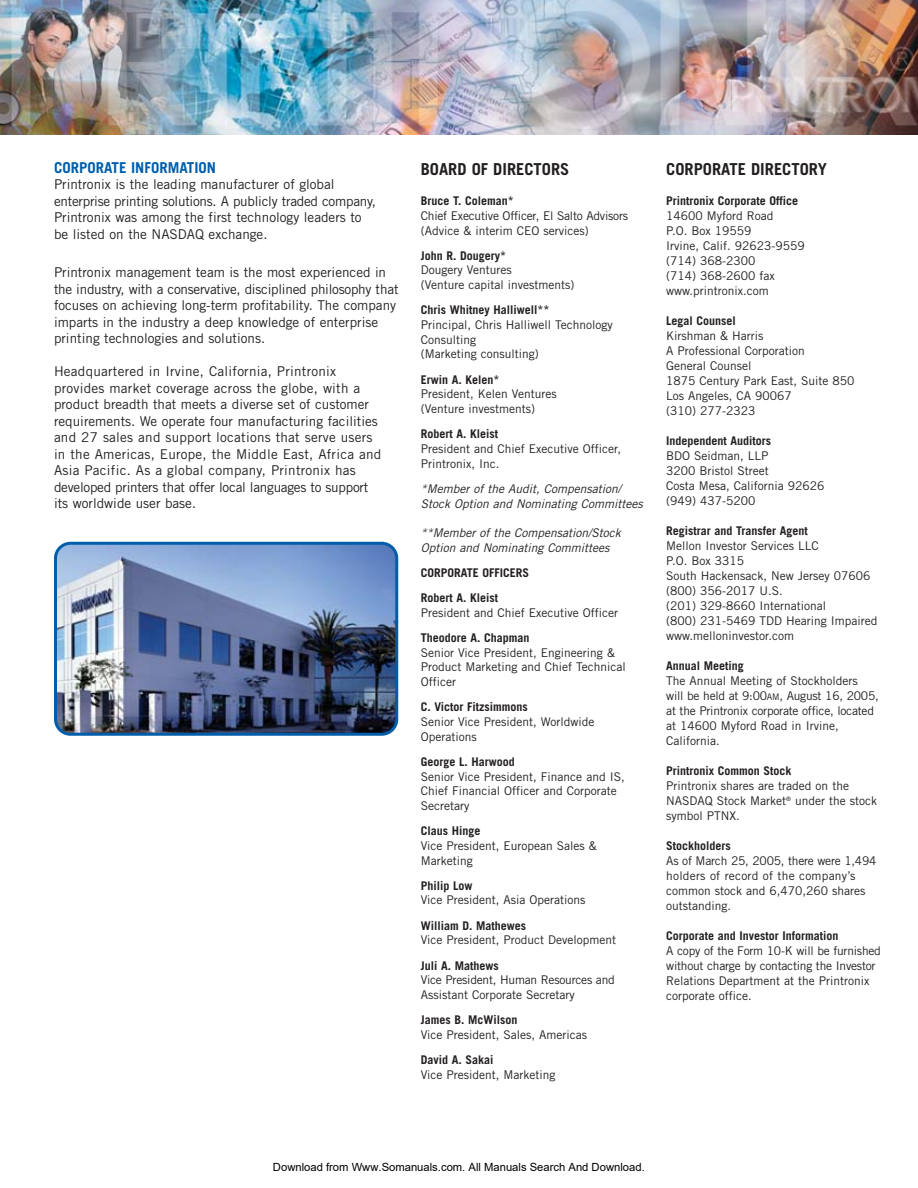
<style>
.page{position:relative;width:918px;height:1188px;background:#fff}
.page>*{position:absolute;margin:0;border:0;box-sizing:border-box;transform-origin:0 0}
.t1{font:700 16.5px "Trade Gothic";color:#231f20}
.t2{font:700 15px "Trade Gothic";color:#005daa}
.t3{font:13.5px/16.5px "Trade Gothic";color:#231f20}
.t4{font:13.5px/16.5px "Trade Gothic";letter-spacing:.02em;color:#231f20}
.t5{font:12px/15px "Trade Gothic";color:#231f20}
.t6{font:700 12px/25.2px "Trade Gothic";color:#231f20}
.t7{font:12px/15px "Trade Gothic";letter-spacing:-.02em;color:#231f20}
.t8{font:italic 12px/14.7px "Trade Gothic";color:#231f20}
.t9{font:11.25px "Arial";color:#000}
.s1{font-size:9px}
</style>
<div class="page">
<img style="left:54px;top:542px;width:344px;height:194px">
<img style="left:0;top:0;width:918px;height:135px">
<p class="t2" style="left:54px;top:162px;width:164px">CORPORATE INFORMATION</p>
<p class="t3" style="left:54px;top:178px;width:324px">Printronix is the leading manufacturer of global enterprise printing solutions. A publicly traded company, Printronix was among the first technology leaders to be listed on the NASDAQ exchange.</p>
<p class="t3" style="left:54px;top:265px;width:346px">Printronix management team is the most experienced in the industry, with a conservative, disciplined philosophy that focuses on achieving long-term profitability. The company imparts in the industry a deep knowledge of enterprise printing technologies and solutions.</p>
<p class="t4" style="left:54px;top:364px;width:329px">Headquartered in Irvine, California, Printronix provides market coverage across the globe, with a product breadth that meets a diverse set of customer requirements. We operate four manufacturing facilities and 27 sales and support locations that serve users in the Americas, Europe, the Middle East, Africa and Asia Pacific. As a global company, Printronix has developed printers that offer local languages to support its worldwide user base.</p>
<h1 class="t1" style="left:421px;top:163px;width:150px">BOARD OF DIRECTORS</h1>
<p class="t6" style="left:421px;top:189px;width:95px">Bruce T. Coleman*</p>
<p class="t7" style="left:421px;top:209px;width:209px">Chief Executive Officer, El Salto Advisors (Advice &amp; interim CEO services)</p>
<p class="t6" style="left:421px;top:244px;width:87px">John R. Dougery*</p>
<p class="t5" style="left:421px;top:264px;width:155px">Dougery Ventures<br>(Venture capital investments)</p>
<p class="t6" style="left:421px;top:299px;width:130px">Chris Whitney Halliwell**</p>
<p class="t5" style="left:421px;top:318px;width:193px">Principal, Chris Halliwell Technology<br>Consulting<br>(Marketing consulting)</p>
<p class="t6" style="left:421px;top:368px;width:80px">Erwin A. Kelen*</p>
<p class="t5" style="left:421px;top:388px;width:137px">President, Kelen Ventures (Venture investments)</p>
<p class="t6" style="left:421px;top:422px;width:79px">Robert A. Kleist</p>
<p class="t5" style="left:421px;top:442px;width:202px">President and Chief Executive Officer,<br>Printronix, Inc.</p>
<p class="t8" style="left:421px;top:482px;width:226px">*Member of the Audit, Compensation/<br>Stock Option and Nominating Committees</p>
<p class="t8" style="left:421px;top:526px;width:204px">**Member of the Compensation/Stock<br>Option and Nominating Committees</p>
<p class="t6" style="left:421px;top:561px;width:110px">CORPORATE OFFICERS<br>Robert A. Kleist</p>
<p class="t5" style="left:421px;top:606px;width:199px">President and Chief Executive Officer</p>
<p class="t6" style="left:421px;top:626px;width:110px">Theodore A. Chapman</p>
<p class="t5" style="left:421px;top:646px;width:206px">Senior Vice President, Engineering &amp;<br>Product Marketing and Chief Technical<br>Officer</p>
<p class="t6" style="left:421px;top:695px;width:109px">C. Victor Fitzsimmons</p>
<p class="t5" style="left:421px;top:715px;width:175px">Senior Vice President, Worldwide<br>Operations</p>
<p class="t6" style="left:421px;top:750px;width:95px">George L. Harwood</p>
<p class="t5" style="left:421px;top:770px;width:205px">Senior Vice President, Finance and IS,<br>Chief Financial Officer and Corporate<br>Secretary</p>
<p class="t6" style="left:421px;top:819px;width:61px">Claus Hinge</p>
<p class="t5" style="left:421px;top:839px;width:178px">Vice President, European Sales &amp;<br>Marketing</p>
<p class="t6" style="left:421px;top:874px;width:53px">Philip Low</p>
<p class="t5" style="left:421px;top:894px;width:166px">Vice President, Asia Operations</p>
<p class="t6" style="left:421px;top:914px;width:107px">William D. Mathewes</p>
<p class="t5" style="left:421px;top:934px;width:197px">Vice President, Product Development</p>
<p class="t6" style="left:421px;top:954px;width:80px">Juli A. Mathews</p>
<p class="t7" style="left:421px;top:974px;width:196px">Vice President, Human Resources and<br>Assistant Corporate Secretary</p>
<p class="t6" style="left:421px;top:1008px;width:98px">James B. McWilson</p>
<p class="t5" style="left:421px;top:1028px;width:168px">Vice President, Sales, Americas</p>
<p class="t6" style="left:421px;top:1048px;width:74px">David A. Sakai</p>
<p class="t5" style="left:421px;top:1068px;width:136px">Vice President, Marketing</p>
<h1 class="t1" style="left:666px;top:163px;width:162px">CORPORATE DIRECTORY</h1>
<p class="t6" style="left:666px;top:190px;width:133px">Printronix Corporate Office</p>
<p class="t5" style="left:666px;top:210px;width:140px">14600 Myford Road<br>P.O. Box 19559<br>Irvine, Calif. 92623-9559 (714) 368-2300<br>(714) 368-2600 fax www.printronix.com</p>
<p class="t6" style="left:666px;top:310px;width:71px">Legal Counsel</p>
<p class="t5" style="left:666px;top:330px;width:190px">Kirshman &amp; Harris<br>A Professional Corporation<br>General Counsel<br>1875 Century Park East, Suite 850<br>Los Angeles, CA 90067<br>(310) 277-2323</p>
<p class="t6" style="left:666px;top:430px;width:106px">Independent Auditors</p>
<p class="t5" style="left:666px;top:450px;width:160px">BDO Seidman, LLP<br>3200 Bristol Street<br>Costa Mesa, California 92626 (949) 437-5200</p>
<p class="t6" style="left:666px;top:520px;width:143px">Registrar and Transfer Agent</p>
<p class="t5" style="left:666px;top:540px;width:213px">Mellon Investor Services LLC<br>P.O. Box 3315<br>South Hackensack, New Jersey 07606 (800) 356-2017 U.S.<br>(201) 329-8660 International<br>(800) 231-5469 TDD Hearing Impaired www.melloninvestor.com</p>
<p class="t6" style="left:666px;top:655px;width:79px">Annual Meeting</p>
<p class="t5" style="left:666px;top:675px;width:214px">The Annual Meeting of Stockholders<br>will be held at 9:00<span class="s1">AM</span>, August 16, 2005, at the Printronix corporate office, located at 14600 Myford Road in Irvine,<br>California.</p>
<p class="t6" style="left:666px;top:760px;width:127px">Printronix Common Stock</p>
<p class="t5" style="left:666px;top:780px;width:212px">Printronix shares are traded on the<br>NASDAQ Stock Market<sup>®</sup> under the stock symbol PTNX.</p>
<p class="t6" style="left:666px;top:835px;width:66px">Stockholders</p>
<p class="t5" style="left:666px;top:855px;width:212px">As of March 25, 2005, there were 1,494 holders of record of the company’s common stock and 6,470,260 shares outstanding.</p>
<p class="t6" style="left:666px;top:925px;width:174px">Corporate and Investor Information</p>
<p class="t7" style="left:666px;top:945px;width:216px">A copy of the Form 10-K will be furnished without charge by contacting the Investor Relations Department at the Printronix corporate office.</p>
<p class="t9" style="left:273px;top:1160px;width:373px">Download from Www.Somanuals.com. All Manuals Search And Download.</p>
</div>
